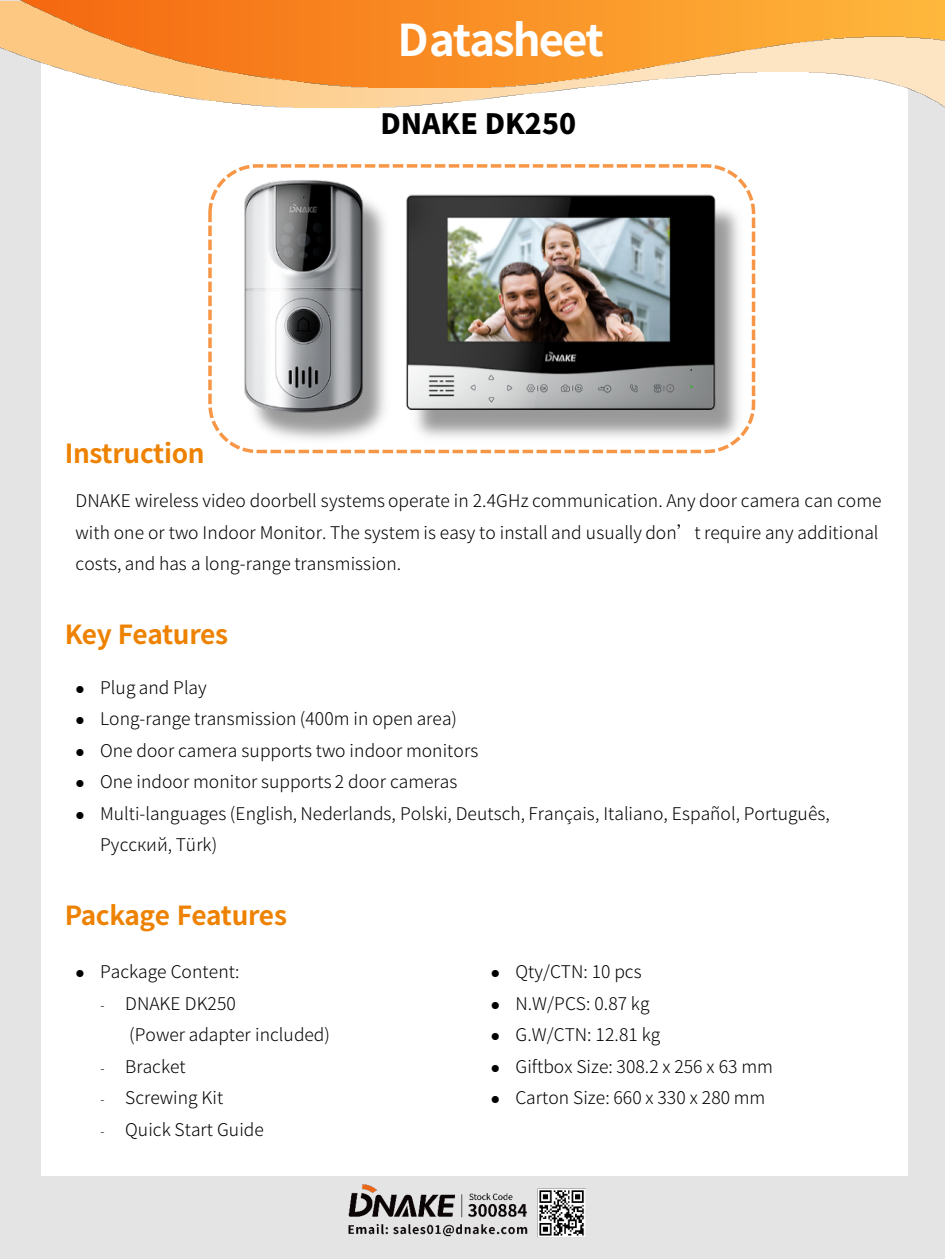
<style>
.page{position:relative;width:945px;height:1260px;background:#fff}
.page>*{position:absolute;margin:0;border:0;box-sizing:border-box;transform-origin:0 0}
.t1{font:700 43.75px "Source Han Sans CN";letter-spacing:-.045em;color:#fff}
.t2{font:800 28px "Source Han Sans CN";letter-spacing:.005em;color:#000}
.t3{font:700 26.25px "Source Han Sans CN";letter-spacing:-.015em;color:#ee8200}
.t4{font:300 17.5px/31.5px "Source Han Sans CN";letter-spacing:.005em;color:#000}
.s1{font-size:12.25px}
</style>
<div class="page">
<div style="left:0;top:1px;width:945px;height:1258px;background:#e4e4e4"></div>
<div style="left:41px;top:61px;width:867px;height:1115px;background:#fff"></div>
<img style="left:0;top:0;width:945px;height:108px">
<img style="left:17px;top:0;width:928px;height:88px">
<img style="left:348px;top:1184px;width:238px;height:54px">
<div style="left:208px;top:164px;width:547px;height:289px;border:4px dashed #f79646;border-radius:48px"></div>
<img style="left:240px;top:200px;width:160px;height:254px">
<img style="left:242px;top:180px;width:123px;height:237px">
<img style="left:405px;top:194px;width:311px;height:216px">
<h1 class="t1" style="left:398px;top:16px;width:208px">Datasheet</h1>
<h3 class="t3" style="left:65px;top:438px;width:142px">Instruction</h3>
<p class="t2" style="left:380px;top:108px;width:197px">DNAKE DK250</p>
<p class="t4" style="left:76px;top:485px;width:808px">DNAKE wireless video doorbell systems operate in 2.4GHz communication. Any door camera can come with one or two Indoor Monitor. The system is easy to install and usually don’t require any additional costs, and has a long-range transmission.</p>
<h3 class="t3" style="left:65px;top:619px;width:165px">Key Features</h3>
<p class="t4" style="left:76px;top:671px;width:133px">● Plug and Play</p>
<p class="t4" style="left:76px;top:703px;width:383px">● Long-range transmission (400m in open area)</p>
<p class="t4" style="left:76px;top:734px;width:404px">● One door camera supports two indoor monitors</p>
<p class="t4" style="left:76px;top:766px;width:383px">● One indoor monitor supports 2 door cameras</p>
<p class="t4" style="left:100px;top:797px;width:731px;text-indent:-24px">● Multi-languages (English, Nederlands, Polski, Deutsch, Français, Italiano, Español, Português,<br>Русский, Türk)</p>
<h3 class="t3" style="left:65px;top:900px;width:224px">Package Features</h3>
<p class="t4" style="left:76px;top:956px;width:165px">● Package Content:</p>
<p class="t4" style="left:100px;top:988px;width:137px"><span class="s1">-</span> DNAKE DK250</p>
<p class="t4" style="left:129px;top:1019px;width:202px">(Power adapter included)</p>
<p class="t4" style="left:100px;top:1051px;width:87px"><span class="s1">-</span> Bracket</p>
<p class="t4" style="left:100px;top:1082px;width:124px"><span class="s1">-</span> Screwing Kit</p>
<p class="t4" style="left:100px;top:1114px;width:165px"><span class="s1">-</span> Quick Start Guide</p>
<p class="t4" style="left:491px;top:956px;width:152px">● Qty/CTN: 10 pcs</p>
<p class="t4" style="left:491px;top:988px;width:160px">● N.W/PCS: 0.87 kg</p>
<p class="t4" style="left:491px;top:1019px;width:171px">● G.W/CTN: 12.81 kg</p>
<p class="t4" style="left:491px;top:1051px;width:284px">● Giftbox Size: 308.2 x 256 x 63 mm</p>
<p class="t4" style="left:491px;top:1082px;width:276px">● Carton Size: 660 x 330 x 280 mm</p>
</div>
